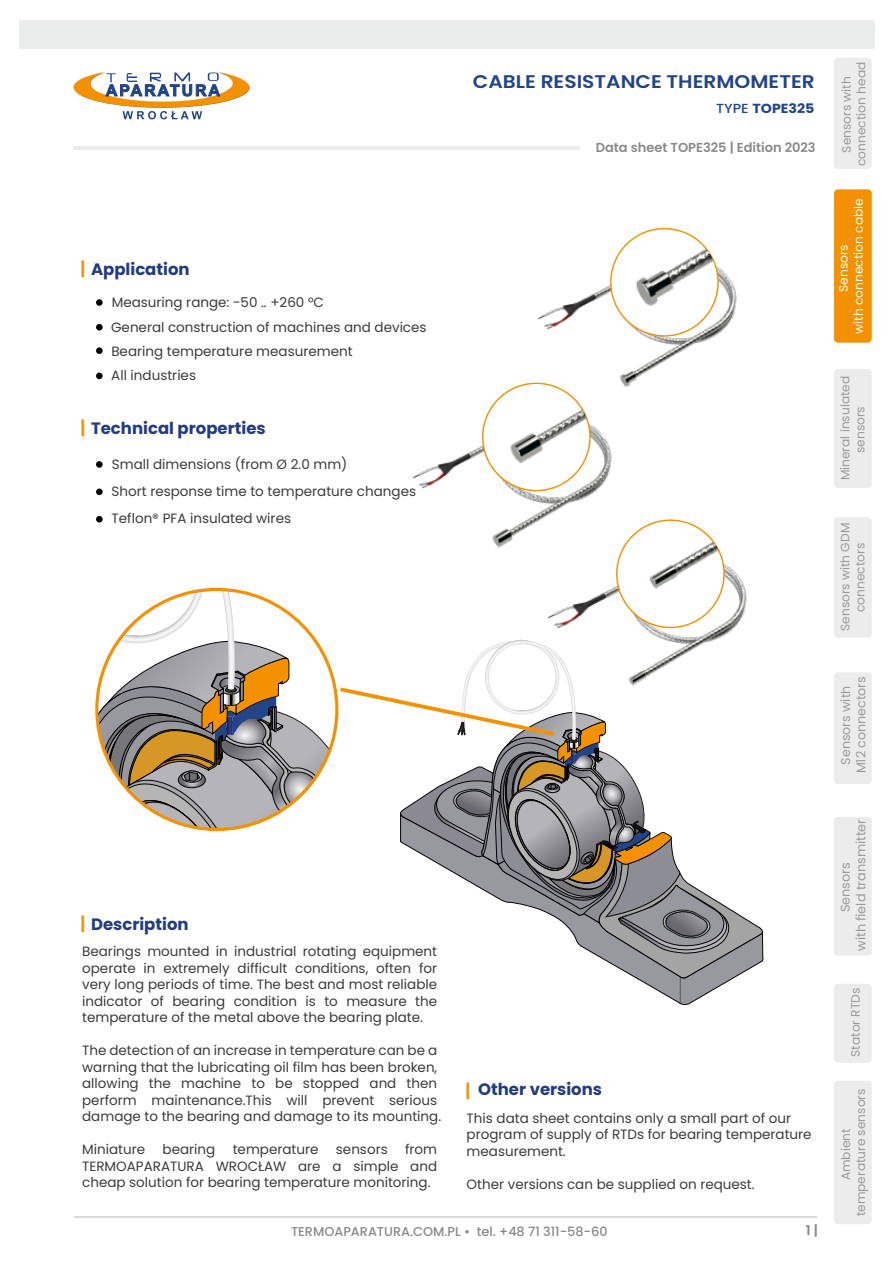
<style>
.page{position:relative;width:893px;height:1263px;background:#fff}
.page>*{position:absolute;margin:0;border:0;box-sizing:border-box;transform-origin:0 0}
.t1{font:600 18.3px "Poppins";color:#224589;scale:1.1 1}
.t2{font:700 16.5px "Poppins";color:#233c7f}
.t3{font:13.5px/16.5px "Poppins";color:#3b3b3a}
.t4{font:600 13.5px "Poppins";color:#878787}
.t5{font:700 13.2px "Poppins";color:#224589;scale:1.08 1}
.t6{font:600 13.05px "Poppins";color:#8a8989}
.t7{font:12.9px/15.6px "Poppins";color:#9b9b9b;text-align:center}
.t8{font:500 12.75px "Poppins";color:#8a8989}
.t9{font:12.6px/15.5px "Poppins";color:#9b9b9b;text-align:center}
.t10{font:12.15px/14.9px "Poppins";color:#9b9b9b;text-align:center}
.t11{font:12.15px/14.9px "Poppins";color:#fff;text-align:center}
.s1{font-weight:600;font-size:18px;color:#f39100}
.s2{font-weight:500}
</style>
<div class="page">
<div style="left:834px;top:58px;width:38px;height:111px;background:#ececec;border-radius:4px"></div>
<div style="left:834px;top:189px;width:38px;height:154px;background:#f39100;border-radius:4px"></div>
<div style="left:834px;top:369px;width:38px;height:119px;background:#ececec;border-radius:4px"></div>
<div style="left:834px;top:517px;width:38px;height:121px;background:#ececec;border-radius:4px"></div>
<div style="left:834px;top:672px;width:38px;height:112px;background:#ececec;border-radius:4px"></div>
<div style="left:834px;top:817px;width:38px;height:138px;background:#ececec;border-radius:4px"></div>
<div style="left:834px;top:984px;width:38px;height:79px;background:#ececec;border-radius:4px"></div>
<div style="left:834px;top:1081px;width:38px;height:143px;background:#ececec;border-radius:4px"></div>
<div style="left:96px;top:299px;width:7px;height:7px;background:#030304;border-radius:3px"></div>
<div style="left:96px;top:324px;width:7px;height:7px;background:#030304;border-radius:3px"></div>
<div style="left:96px;top:347px;width:7px;height:7px;background:#030304;border-radius:3px"></div>
<div style="left:96px;top:461px;width:7px;height:7px;background:#030304;border-radius:3px"></div>
<div style="left:96px;top:488px;width:7px;height:7px;background:#030304;border-radius:3px"></div>
<div style="left:96px;top:516px;width:7px;height:6px;background:#030304;border-radius:3px"></div>
<div style="left:96px;top:373px;width:7px;height:6px;background:#030304;border-radius:3px"></div>
<img style="left:537px;top:227px;width:200px;height:144px">
<img style="left:611px;top:229px;width:107px;height:107px;border-radius:54px">
<img style="left:611px;top:521px;width:135px;height:68px">
<img style="left:617px;top:520px;width:107px;height:107px;border-radius:54px">
<img style="left:412px;top:371px;width:244px;height:212px">
<img style="left:483px;top:383px;width:107px;height:108px;border-radius:54px">
<svg style="left:97px;top:589px;width:667px;height:416px"></svg>
<hr style="left:73px;top:146px;width:506px;height:3px;background:#ececec">
<hr style="left:74px;top:1216px;width:743px;height:2px;background:#dadada">
<div style="left:19px;top:20px;width:855px;height:29px;background:#ebecec"></div>
<svg style="left:73px;top:71px;width:177px;height:48px"></svg>
<p class="t2" style="left:80px;top:259px;width:111px"><span class="s1">|</span> Application</p>
<p class="t3" style="left:111px;top:290px;width:317px;line-height:24.3px">Measuring range: -50 .. +260 °C<br>General construction of machines and devices<br>Bearing temperature measurement<br>All industries</p>
<p class="t2" style="left:80px;top:419px;width:187px"><span class="s1">|</span> Technical properties</p>
<p class="t3" style="left:112px;top:456px;width:237px">Small dimensions (from Ø 2.0 mm)</p>
<p class="t3" style="left:112px;top:479px;width:306px;line-height:26.2px">Short response time to temperature changes<br>Teflon® PFA insulated wires</p>
<h1 class="t1" style="left:473px;top:71px;width:312px">CABLE RESISTANCE THERMOMETER</h1>
<p class="t5" style="left:716px;top:100px;width:92px"><span class="s2">TYPE</span> TOPE325</p>
<p class="t6" style="left:596px;top:140px;width:221px">Data sheet TOPE325 | Edition 2023</p>
<p class="t2" style="left:80px;top:914px;width:110px"><span class="s1">|</span> Description</p>
<p class="t3" style="left:82px;top:943px;width:356px;text-align:justify">Bearings mounted in industrial rotating equipment operate in extremely difficult conditions, often for very long periods of time. The best and most reliable indicator of bearing condition is to measure the temperature of the metal above the bearing plate.</p>
<p class="t3" style="left:82px;top:1042px;width:361px">The detection of an increase in temperature can be a warning that the lubricating oil film has been broken, allowing the machine to be stopped and then perform maintenance.This will prevent serious damage to the bearing and damage to its mounting.</p>
<p class="t3" style="left:82px;top:1141px;width:64px">Miniature</p>
<p class="t3" style="left:163px;top:1141px;width:54px">bearing</p>
<p class="t3" style="left:233px;top:1141px;width:87px">temperature</p>
<p class="t3" style="left:336px;top:1141px;width:53px">sensors</p>
<p class="t3" style="left:82px;top:1141px;width:356px;text-align:justify;text-indent:323px">from TERMOAPARATURA WROCŁAW are a simple and cheap solution for bearing temperature monitoring.</p>
<p class="t2" style="left:465px;top:1080px;width:138px"><span class="s1">|</span> Other versions</p>
<p class="t3" style="left:467px;top:1110px;width:347px">This data sheet contains only a small part of our program of supply of RTDs for bearing temperature measurement.</p>
<p class="t3" style="left:467px;top:1176px;width:290px">Other versions can be supplied on request.</p>
<p class="t8" style="left:291px;top:1224px;width:318px">TERMOAPARATURA.COM.PL • tel. +48 71 311-58-60</p>
<p class="t4" style="left:806px;top:1222px;width:14px">1 |</p>
<p class="t10" style="left:839px;top:166px;width:106px;rotate:-90deg">Sensors with connection head</p>
<p class="t11" style="left:836px;top:334px;width:137px;rotate:-90deg">Sensors<br>with connection cable</p>
<p class="t10" style="left:838px;top:480px;width:106px;rotate:-90deg">Mineral insulated sensors</p>
<p class="t10" style="left:838px;top:631px;width:110px;rotate:-90deg">Sensors with GDM connectors</p>
<p class="t9" style="left:838px;top:773px;width:99px;rotate:-90deg">Sensors with<br>M12 connectors</p>
<p class="t7" style="left:838px;top:951px;width:133px;rotate:-90deg">Sensors<br>with field transmitter</p>
<p class="t10" style="left:848px;top:1057px;width:71px;rotate:-90deg">Stator RTDs</p>
<p class="t10" style="left:839px;top:1216px;width:129px;rotate:-90deg">Ambient temperature sensors</p>
</div>
